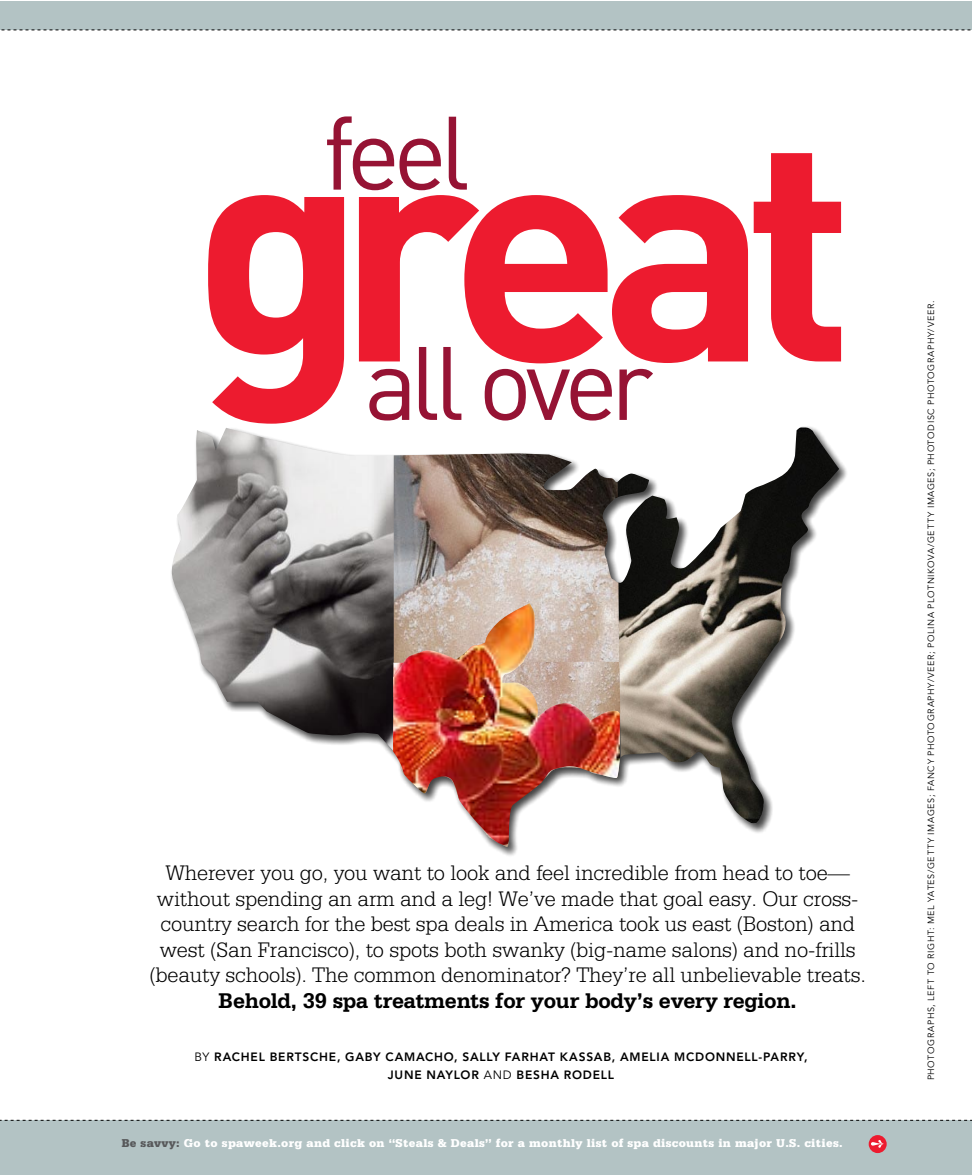
<style>
.page{position:relative;width:972px;height:1175px;background:#fff}
.page>*{position:absolute;margin:0;border:0;box-sizing:border-box;transform-origin:0 0}
.t1{font:700 315.6px "DIN";letter-spacing:-.085em;color:#ed1b2f}
.t2{font:102.45px "DIN";letter-spacing:-.075em;color:#961334}
.t3{font:300 22.5px/25.5px "Serifa ED";letter-spacing:-.01em;color:#000;text-align:center}
.t4{font:700 22.5px "Serifa ED";letter-spacing:-.01em;color:#000}
.t5{font:900 12px "Serifa ED";letter-spacing:.025em;color:#fff}
.t6{font:800 12px/18px "Avenir ED";letter-spacing:.065em;color:#000;text-align:center}
.t7{font:9px "Avenir ED";letter-spacing:.07em;color:#000}
.s1{font-weight:400}
.s2{color:#58595b}
</style>
<div class="page">
<img style="left:172px;top:428px;width:222px;height:325px">
<img style="left:620px;top:426px;width:219px;height:399px">
<img style="left:394px;top:453px;width:226px;height:209px">
<div style="left:0;top:1119px;width:972px;height:55px;background:#b3c3c4"></div>
<div style="left:0;top:2px;width:972px;height:29px;background:#b3c3c4"></div>
<img style="left:393px;top:697px;width:227px;height:150px">
<img style="left:393px;top:603px;width:145px;height:94px">
<img style="left:501px;top:662px;width:119px;height:58px">
<div style="left:869px;top:1135px;width:18px;height:18px;background:#ed1b2f;border-radius:50%"></div>
<svg style="left:871px;top:1140px;width:13px;height:7px"></svg>
<h2 class="t2" style="left:323px;top:89px;width:149px">feel</h2>
<h1 class="t1" style="left:192px;top:41px;width:665px">great</h1>
<h2 class="t2" style="left:364px;top:319px;width:291px">all over</h2>
<p class="t3" style="left:149px;top:860px;width:718px">Wherever you go, you want to look and feel incredible from head to toe— without spending an arm and a leg! We’ve made that goal easy. Our cross&shy;country search for the best spa deals in America took us east (Boston) and west (San Francisco), to spots both swanky (big-name salons) and no-frills (beauty schools). The common denominator? They’re all unbelievable treats.</p>
<p class="t4" style="left:219px;top:986px;width:579px">Behold, 39 spa treatments for your body’s every region.</p>
<p class="t6" style="left:194px;top:1048px;width:615px"><span class="s1">BY</span> RACHEL BERTSCHE, GABY CAMACHO, SALLY FARHAT KASSAB, AMELIA MCDONNELL-PARRY,<br>JUNE NAYLOR <span class="s1">AND</span> BESHA RODELL</p>
<p class="t5" style="left:122px;top:1136px;width:722px"><span class="s2">Be savvy:</span> Go to spaweek.org and click on “Steals &amp; Deals” for a monthly list of spa discounts in major U.S. cities.</p>
<p class="t7" style="left:926px;top:1080px;width:781px;rotate:-90deg">PHOTOGRAPHS, LEFT TO RIGHT: MEL YATES/GETTY IMAGES; FANCY PHOTOGRAPHY/VEER; POLINA PLOTNIKOVA/GETTY IMAGES; PHOTODISC PHOTOGRAPHY/VEER.</p>
</div>
